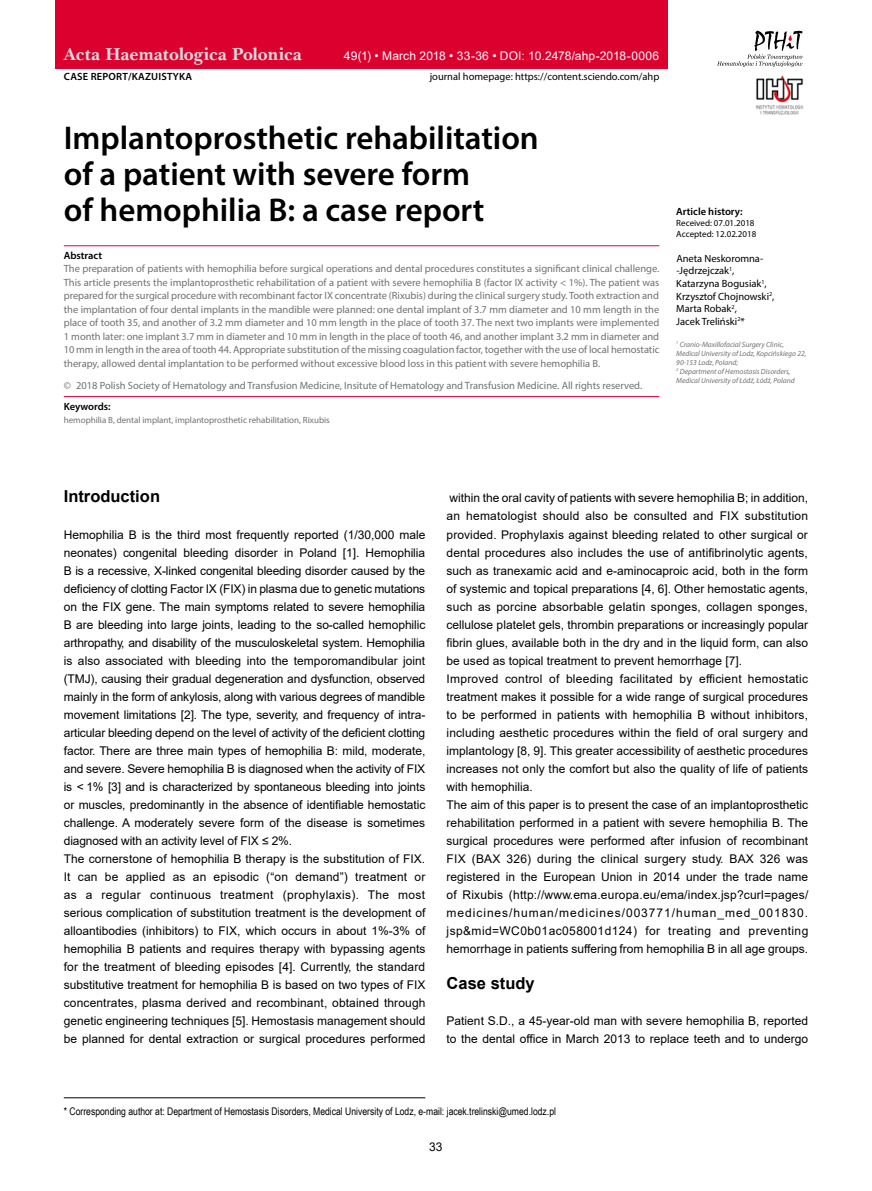
<style>
.page{position:relative;width:872px;height:1191px;background:#fff}
.page>*{position:absolute;margin:0;border:0;box-sizing:border-box;transform-origin:0 0}
.t1{font:600 33px/36px "Myriad Pro";color:#000}
.t2{font:700 18px "Baskervlle 2 EU";letter-spacing:-.015em;color:#d9dadb}
.t3{font:700 16.5px "Arial";color:#000}
.t4{font:12px/18px "Arial";color:#000}
.t5{font:12px "Arial";letter-spacing:.01em;color:#fff}
.t6{font:10.5px/13.5px "Myriad Pro";color:#707172;text-align:justify}
.t7{font:10.5px/12.6px "Myriad Pro";color:#000}
.t8{font:10.5px "Arial Narrow";color:#000}
.t9{font:600 10.5px "Myriad Pro";color:#000}
.t10{font:600 10.5px "Myriad Pro";letter-spacing:.02em;color:#000}
.t11{font:9px "Myriad Pro";color:#707172}
.t12{font:9px/10.8px "Myriad Pro";color:#000}
.t13{font:italic 7.5px/9px "Myriad Pro";color:#707172}
</style>
<div class="page">
<div style="left:55px;top:0;width:613px;height:68px;background:#dc002e"></div>
<hr style="left:64px;top:245px;width:595px;height:1px;background:#e20034">
<hr style="left:64px;top:396px;width:595px;height:1px;background:#e20034">
<hr style="left:64px;top:1097px;width:361px;height:1px;background:#000">
<img style="left:756px;top:75px;width:48px;height:40px">
<svg style="left:717px;top:31px;width:85px;height:36px"></svg>
<h2 class="t2" style="left:64px;top:42px;width:240px">Acta Haematologica Polonica</h2>
<p class="t5" style="left:344px;top:47px;width:317px">49(1) • March 2018 • 33-36 • DOI: 10.2478/ahp-2018-0006</p>
<p class="t10" style="left:64px;top:70px;width:130px">CASE REPORT/KAZUISTYKA</p>
<p class="t7" style="left:430px;top:70px;width:231px">journal homepage: https://content.sciendo.com/ahp</p>
<h1 class="t1" style="left:64px;top:119px;width:476px">Implantoprosthetic rehabilitation of a patient with severe form<br>of hemophilia B: a case report</h1>
<p class="t9" style="left:64px;top:249px;width:40px">Abstract</p>
<p class="t6" style="left:64px;top:262px;width:597px">The preparation of patients with hemophilia before surgical operations and dental procedures constitutes a significant clinical challenge.<br>This article presents the implantoprosthetic rehabilitation of a patient with severe hemophilia B (factor IX activity &lt; 1%). The patient was prepared for the surgical procedure with recombinant factor IX concentrate (Rixubis) during the clinical surgery study. Tooth extraction and the implantation of four dental implants in the mandible were planned: one dental implant of 3.7 mm diameter and 10 mm length in the place of tooth 35, and another of 3.2 mm diameter and 10 mm length in the place of tooth 37. The next two implants were implemented 1 month later: one implant 3.7 mm in diameter and 10 mm in length in the place of tooth 46, and another implant 3.2 mm in diameter and 10 mm in length in the area of tooth 44. Appropriate substitution of the missing coagulation factor, together with the use of local hemostatic therapy, allowed dental implantation to be performed without excessive blood loss in this patient with severe hemophilia B.</p>
<p class="t6" style="left:64px;top:378px;width:580px">© 2018 Polish Society of Hematology and Transfusion Medicine, Insitute of Hematology and Transfusion Medicine. All rights reserved.</p>
<p class="t9" style="left:64px;top:399px;width:48px">Keywords:</p>
<p class="t11" style="left:64px;top:414px;width:267px">hemophilia B, dental implant, implantoprosthetic rehabilitation, Rixubis</p>
<p class="t9" style="left:676px;top:205px;width:68px">Article history:</p>
<p class="t12" style="left:676px;top:217px;width:81px">Received: 07.01.2018<br>Accepted: 12.02.2018</p>
<p class="t7" style="left:676px;top:252px;width:100px">Aneta Neskoromna-‑Jędrzejczak<sup>1</sup>,<br>Katarzyna Bogusiak<sup>1</sup>,<br>Krzysztof Chojnowski<sup>2</sup>,<br>Marta Robak<sup>2</sup>,<br>Jacek Treliński<sup>2</sup>*</p>
<p class="t13" style="left:676px;top:339px;width:132px"><sup>1</sup> Cranio-Maxillofacial Surgery Clinic, Medical University of Lodz, Kopcińskiego 22, 90-153 Lodz, Poland;<br><sup>2</sup> Department of Hemostasis Disorders, Medical University of Łódź, Łódź, Poland</p>
<h3 class="t3" style="left:64px;top:485px;width:98px">Introduction</h3>
<p class="t4" style="left:64px;top:525px;width:363px">Hemophilia B is the third most frequently reported (1/30,000 male neonates) congenital bleeding disorder in Poland [1]. Hemophilia B is a recessive, X-linked congenital bleeding disorder caused by the deficiency of clotting Factor IX (FIX) in plasma due to genetic mutations on the FIX gene. The main symptoms related to severe hemophilia B are bleeding into large joints, leading to the so-called hemophilic arthropathy, and disability of the musculoskeletal system. Hemophilia is also associated with bleeding into the temporomandibular joint (TMJ), causing their gradual degeneration and dysfunction, observed mainly in the form of ankylosis, along with various degrees of mandible movement limitations [2]. The type, severity, and frequency of intra&shy;articular bleeding depend on the level of activity of the deficient clotting factor. There are three main types of hemophilia B: mild, moderate, and severe. Severe hemophilia B is diagnosed when the activity of FIX is &lt; 1% [3] and is characterized by spontaneous bleeding into joints or muscles, predominantly in the absence of identifiable hemostatic challenge. A moderately severe form of the disease is sometimes diagnosed with an activity level of FIX ≤ 2%.<br>The cornerstone of hemophilia B therapy is the substitution of FIX.<br>It can be applied as an episodic (“on demand”) treatment or as a regular continuous treatment (prophylaxis). The most serious complication of substitution treatment is the development of alloantibodies (inhibitors) to FIX, which occurs in about 1%-3% of hemophilia B patients and requires therapy with bypassing agents for the treatment of bleeding episodes [4]. Currently, the standard substitutive treatment for hemophilia B is based on two types of FIX concentrates, plasma derived and recombinant, obtained through genetic engineering techniques [5]. Hemostasis management should be planned for dental extraction or surgical procedures performed</p>
<p class="t4" style="left:446px;top:489px;width:363px">within the oral cavity of patients with severe hemophilia B; in addition, an hematologist should also be consulted and FIX substitution provided. Prophylaxis against bleeding related to other surgical or dental procedures also includes the use of antifibrinolytic agents, such as tranexamic acid and e-aminocaproic acid, both in the form of systemic and topical preparations [4, 6]. Other hemostatic agents, such as porcine absorbable gelatin sponges, collagen sponges, cellulose platelet gels, thrombin preparations or increasingly popular fibrin glues, available both in the dry and in the liquid form, can also be used as topical treatment to prevent hemorrhage [7].<br>Improved control of bleeding facilitated by efficient hemostatic treatment makes it possible for a wide range of surgical procedures to be performed in patients with hemophilia B without inhibitors, including aesthetic procedures within the field of oral surgery and implantology [8, 9]. This greater accessibility of aesthetic procedures increases not only the comfort but also the quality of life of patients with hemophilia.<br>The aim of this paper is to present the case of an implantoprosthetic rehabilitation performed in a patient with severe hemophilia B. The surgical procedures were performed after infusion of recombinant FIX (BAX 326) during the clinical surgery study. BAX 326 was registered in the European Union in 2014 under the trade name of Rixubis (http://www.ema.europa.eu/ema/index.jsp?curl=pages/ medicines/human/medicines/003771/human_med_001830. jsp&amp;mid=WC0b01ac058001d124) for treating and preventing hemorrhage in patients suffering from hemophilia B in all age groups.</p>
<h3 class="t3" style="left:446px;top:971px;width:90px">Case study</h3>
<p class="t4" style="left:446px;top:1011px;width:363px">Patient S.D., a 45-year-old man with severe hemophilia B, reported to the dental office in March 2013 to replace teeth and to undergo</p>
<p class="t8" style="left:64px;top:1103px;width:494px">* Corresponding author at: Department of Hemostasis Disorders, Medical University of Lodz, e-mail: jacek.trelinski@umed.lodz.pl</p>
<p class="t4" style="left:429px;top:1137px;width:15px">33</p>
</div>
